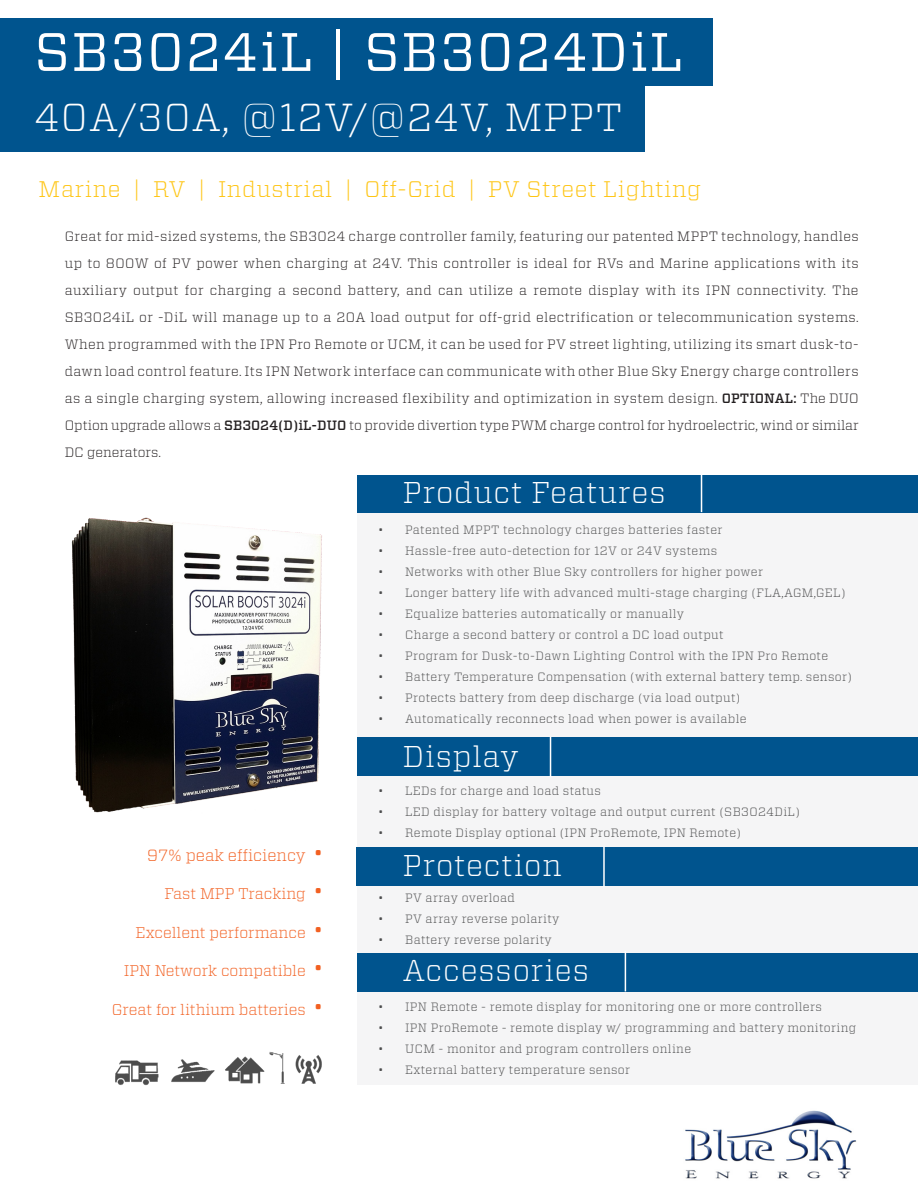
<style>
.page{position:relative;width:918px;height:1188px;background:#fff}
.page>*{position:absolute;margin:0;border:0;box-sizing:border-box;transform-origin:0 0}
.t1{font:54px "Vitesse";letter-spacing:.03em;color:#fff}
.t2{font:300 39px "Vitesse";letter-spacing:.03em;color:#fff}
.t3{font:300 30px "Vitesse";letter-spacing:.03em;color:#fff}
.t4{font:300 22.5px "Vitesse";letter-spacing:.03em;color:#fec514}
.t5{font:300 16.2px "Vitesse";color:#f26021}
.t6{font:300 15.45px "Vitesse";color:#f26021}
.t7{font:300 13.5px/27px "Vitesse";color:#231f20;text-align:justify}
.t8{font:300 12px "Vitesse";letter-spacing:.03em;color:#4b4c4d}
.s1{font-weight:500}
.s2{font-size:23.1px}
</style>
<div class="page">
<img style="left:71px;top:517px;width:251px;height:296px">
<div style="left:0;top:18px;width:712px;height:68px;background:#00548e"></div>
<div style="left:0;top:84px;width:645px;height:68px;background:#00548e"></div>
<img style="left:685px;top:1110px;width:172px;height:69px">
<div style="left:357px;top:512px;width:561px;height:573px;background:#f5f5f6"></div>
<div style="left:357px;top:475px;width:561px;height:37px;background:#00548e"></div>
<hr style="left:701px;top:473px;width:1px;height:39px;background:#fff">
<div style="left:357px;top:738px;width:561px;height:38px;background:#00548e"></div>
<hr style="left:550px;top:737px;width:1px;height:40px;background:#fff">
<div style="left:357px;top:953px;width:561px;height:38px;background:#00548e"></div>
<div style="left:356px;top:847px;width:562px;height:39px;background:#00548e"></div>
<hr style="left:603px;top:846px;width:2px;height:41px;background:#fff">
<hr style="left:625px;top:951px;width:1px;height:40px;background:#fff">
<img style="left:115px;top:1052px;width:207px;height:34px">
<p class="t1" style="left:34px;top:15px;width:650px">SB3024iL | SB3024DiL</p>
<p class="t2" style="left:34px;top:90px;width:590px">40A/30A, @12V/@24V, MPPT</p>
<p class="t4" style="left:39px;top:174px;width:664px">Marine | RV | Industrial | Off-Grid | PV Street Lighting</p>
<p class="t7" style="left:65px;top:223px;width:796px">Great for mid-sized systems, the SB3024 charge controller family, featuring our patented MPPT technology, handles up to 800W of PV power when charging at 24V. This controller is ideal for RVs and Marine applications with its auxiliary output for charging a second battery, and can utilize a remote display with its IPN connectivity. The SB3024iL or -DiL will manage up to a 20A load output for off-grid electrification or telecommunication systems.<br>When programmed with the IPN Pro Remote or UCM, it can be used for PV street lighting, utilizing its smart dusk-to&shy;dawn load control feature. Its IPN Network interface can communicate with other Blue Sky Energy charge controllers as a single charging system, allowing increased flexibility and optimization in system design. <span class="s1">OPTIONAL:</span> The DUO Option upgrade allows a <span class="s1">SB3024(D)iL-DUO</span> to provide divertion type PWM charge control for hydroelectric, wind or similar DC generators.</p>
<p class="t3" style="left:403px;top:472px;width:264px">Product Features</p>
<p class="t8" style="left:378px;top:521px;width:346px">• Patented MPPT technology charges batteries faster</p>
<p class="t8" style="left:378px;top:542px;width:341px">• Hassle-free auto-detection for 12V or 24V systems</p>
<p class="t8" style="left:378px;top:563px;width:386px">• Networks with other Blue Sky controllers for higher power</p>
<p class="t8" style="left:378px;top:584px;width:469px">• Longer battery life with advanced multi-stage charging (FLA,AGM,GEL)</p>
<p class="t8" style="left:378px;top:605px;width:308px">• Equalize batteries automatically or manually</p>
<p class="t8" style="left:378px;top:626px;width:347px">• Charge a second battery or control a DC load output</p>
<p class="t8" style="left:378px;top:647px;width:452px">• Program for Dusk-to-Dawn Lighting Control with the IPN Pro Remote</p>
<p class="t8" style="left:378px;top:668px;width:475px">• Battery Temperature Compensation (with external battery temp. sensor)</p>
<p class="t8" style="left:378px;top:689px;width:364px">• Protects battery from deep discharge (via load output)</p>
<p class="t8" style="left:378px;top:710px;width:370px">• Automatically reconnects load when power is available</p>
<p class="t5" style="left:147px;top:844px;width:178px">97% peak efficiency <span class="s2">•</span></p>
<p class="t6" style="left:164px;top:883px;width:161px">Fast MPP Tracking <span class="s2">•</span></p>
<p class="t6" style="left:135px;top:922px;width:190px">Excellent performance <span class="s2">•</span></p>
<p class="t6" style="left:124px;top:960px;width:201px">IPN Network compatible <span class="s2">•</span></p>
<p class="t6" style="left:112px;top:999px;width:213px">Great for lithium batteries <span class="s2">•</span></p>
<p class="t3" style="left:403px;top:736px;width:117px">Display</p>
<p class="t8" style="left:378px;top:783px;width:224px">• LEDs for charge and load status</p>
<p class="t8" style="left:378px;top:804px;width:423px">• LED display for battery voltage and output current (SB3024DiL)</p>
<p class="t8" style="left:378px;top:825px;width:364px">• Remote Display optional (IPN ProRemote, IPN Remote)</p>
<p class="t3" style="left:403px;top:844px;width:160px">Protection</p>
<p class="t8" style="left:378px;top:889px;width:138px">• PV array overload</p>
<p class="t8" style="left:378px;top:910px;width:183px">• PV array reverse polarity</p>
<p class="t8" style="left:378px;top:931px;width:175px">• Battery reverse polarity</p>
<p class="t3" style="left:403px;top:949px;width:188px">Accessories</p>
<p class="t8" style="left:378px;top:998px;width:445px">• IPN Remote - remote display for monitoring one or more controllers</p>
<p class="t8" style="left:378px;top:1019px;width:480px">• IPN ProRemote - remote display w/ programming and battery monitoring</p>
<p class="t8" style="left:378px;top:1040px;width:314px">• UCM - monitor and program controllers online</p>
<p class="t8" style="left:378px;top:1061px;width:254px">• External battery temperature sensor</p>
</div>
